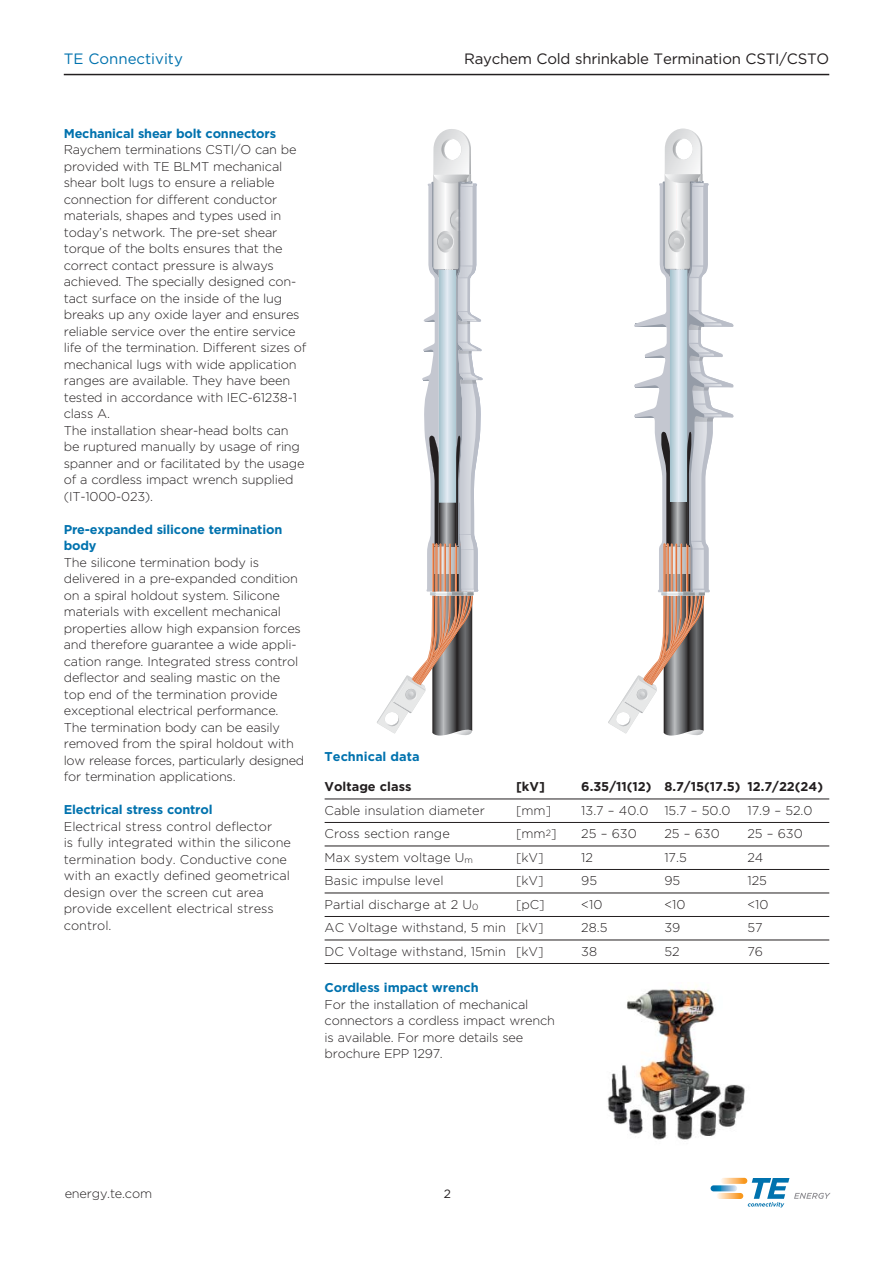
<style>
.page{position:relative;width:893px;height:1263px;background:#fff}
.page>*{position:absolute;margin:0;border:0;box-sizing:border-box;transform-origin:0 0}
.t1{font:15px "Gotham";letter-spacing:-.015em;color:#231f20}
.t2{font:15px "Gotham";color:#0072ae}
.t3{font:300 12.75px/16.5px "Gotham";letter-spacing:-.015em;color:#231f20}
.t4{font:700 12.75px/16.5px "Gotham";letter-spacing:-.015em;color:#0072ae}
.t5{font:700 12.75px "Gotham";color:#231f20}
.t6{font:12px "Gotham";color:#231f20}
</style>
<div class="page">
<svg style="left:377px;top:129px;width:106px;height:607px"></svg>
<svg style="left:721px;top:1178px;width:26px;height:6px"></svg>
<svg style="left:717px;top:1193px;width:26px;height:6px"></svg>
<svg style="left:710px;top:1185px;width:27px;height:6px"></svg>
<svg style="left:748px;top:1178px;width:82px;height:29px"></svg>
<hr style="left:325px;top:799px;width:504px;height:1px;background:#231f20">
<hr style="left:325px;top:822px;width:504px;height:1px;background:#231f20">
<hr style="left:325px;top:846px;width:504px;height:1px;background:#231f20">
<hr style="left:325px;top:869px;width:504px;height:1px;background:#231f20">
<hr style="left:325px;top:893px;width:504px;height:1px;background:#231f20">
<hr style="left:325px;top:916px;width:504px;height:1px;background:#231f20">
<hr style="left:325px;top:940px;width:504px;height:1px;background:#231f20">
<hr style="left:325px;top:963px;width:504px;height:1px;background:#231f20">
<img style="left:607px;top:985px;width:138px;height:155px">
<svg style="left:608px;top:129px;width:126px;height:607px"></svg>
<hr style="left:64px;top:74px;width:765px;height:1px;background:#231f20">
<p class="t2" style="left:64px;top:53px;width:121px">TE Connectivity</p>
<p class="t1" style="left:464px;top:53px;width:367px">Raychem Cold shrinkable Termination CSTI/CSTO</p>
<p class="t4" style="left:64px;top:126px;width:214px">Mechanical shear bolt connectors</p>
<p class="t3" style="left:64px;top:142px;width:244px">Raychem terminations CSTI/O can be provided with TE BLMT mechanical shear bolt lugs to ensure a reliable connection for different conductor materials, shapes and types used in today’s network. The pre-set shear torque of the bolts ensures that the correct contact pressure is always achieved. The specially designed con&shy;tact surface on the inside of the lug breaks up any oxide layer and ensures reliable service over the entire service life of the termination. Different sizes of mechanical lugs with wide application ranges are available. They have been tested in accordance with IEC-61238-1 class A.<br>The installation shear-head bolts can be ruptured manually by usage of ring spanner and or facilitated by the usage of a cordless impact wrench supplied (IT-1000-023).</p>
<p class="t4" style="left:64px;top:522px;width:220px">Pre-expanded silicone termination body</p>
<p class="t3" style="left:64px;top:555px;width:242px">The silicone termination body is delivered in a pre-expanded condition on a spiral holdout system. Silicone materials with excellent mechanical properties allow high expansion forces and therefore guarantee a wide appli&shy;cation range. Integrated stress control deflector and sealing mastic on the top end of the termination provide exceptional electrical performance.<br>The termination body can be easily removed from the spiral holdout with low release forces, particularly designed for termination applications.</p>
<p class="t4" style="left:64px;top:803px;width:150px">Electrical stress control</p>
<p class="t3" style="left:64px;top:819px;width:229px">Electrical stress control deflector<br>is fully integrated within the silicone termination body. Conductive cone with an exactly defined geometrical design over the screen cut area provide excellent electrical stress control.</p>
<p class="t4" style="left:325px;top:750px;width:96px">Technical data</p>
<p class="t5" style="left:325px;top:782px;width:88px">Voltage class</p>
<p class="t5" style="left:516px;top:782px;width:30px">[kV]</p>
<p class="t5" style="left:581px;top:782px;width:243px">6.35/11(12) 8.7/15(17.5) 12.7/22(24)</p>
<p class="t3" style="left:325px;top:803px;width:162px">Cable insulation diameter</p>
<p class="t3" style="left:516px;top:803px;width:37px">[mm]</p>
<p class="t3" style="left:581px;top:803px;width:151px">13.7 – 40.0 15.7 – 50.0</p>
<p class="t3" style="left:747px;top:803px;width:67px">17.9 – 52.0</p>
<p class="t3" style="left:325px;top:827px;width:127px">Cross section range</p>
<p class="t3" style="left:516px;top:827px;width:42px">[mm<sup>2</sup>]</p>
<p class="t3" style="left:581px;top:827px;width:57px">25 – 630</p>
<p class="t3" style="left:664px;top:827px;width:57px">25 – 630</p>
<p class="t3" style="left:747px;top:827px;width:57px">25 – 630</p>
<p class="t3" style="left:325px;top:850px;width:150px">Max system voltage U<sub>m</sub></p>
<p class="t3" style="left:516px;top:850px;width:29px">[kV]</p>
<p class="t3" style="left:581px;top:850px;width:13px">12</p>
<p class="t3" style="left:664px;top:850px;width:24px">17.5</p>
<p class="t3" style="left:747px;top:850px;width:17px">24</p>
<p class="t3" style="left:325px;top:874px;width:120px">Basic impulse level</p>
<p class="t3" style="left:516px;top:874px;width:29px">[kV]</p>
<p class="t3" style="left:581px;top:874px;width:17px">95</p>
<p class="t3" style="left:664px;top:874px;width:17px">95</p>
<p class="t3" style="left:747px;top:874px;width:21px">125</p>
<p class="t3" style="left:325px;top:897px;width:155px">Partial discharge at 2 U<sub>0</sub></p>
<p class="t3" style="left:516px;top:897px;width:30px">[pC]</p>
<p class="t3" style="left:581px;top:897px;width:23px">&lt;10</p>
<p class="t3" style="left:664px;top:897px;width:23px">&lt;10</p>
<p class="t3" style="left:747px;top:897px;width:23px">&lt;10</p>
<p class="t3" style="left:325px;top:921px;width:221px">AC Voltage withstand, 5 min [kV]</p>
<p class="t3" style="left:581px;top:921px;width:28px">28.5</p>
<p class="t3" style="left:664px;top:921px;width:17px">39</p>
<p class="t3" style="left:747px;top:921px;width:17px">57</p>
<p class="t3" style="left:325px;top:944px;width:221px">DC Voltage withstand, 15min [kV]</p>
<p class="t3" style="left:581px;top:944px;width:17px">38</p>
<p class="t3" style="left:664px;top:944px;width:17px">52</p>
<p class="t3" style="left:747px;top:944px;width:17px">76</p>
<p class="t4" style="left:325px;top:981px;width:155px">Cordless impact wrench</p>
<p class="t3" style="left:325px;top:997px;width:232px">For the installation of mechanical connectors a cordless impact wrench is available. For more details see brochure EPP 1297.</p>
<p class="t3" style="left:65px;top:1187px;width:89px">energy.te.com</p>
<p class="t6" style="left:444px;top:1189px;width:9px">2</p>
</div>
